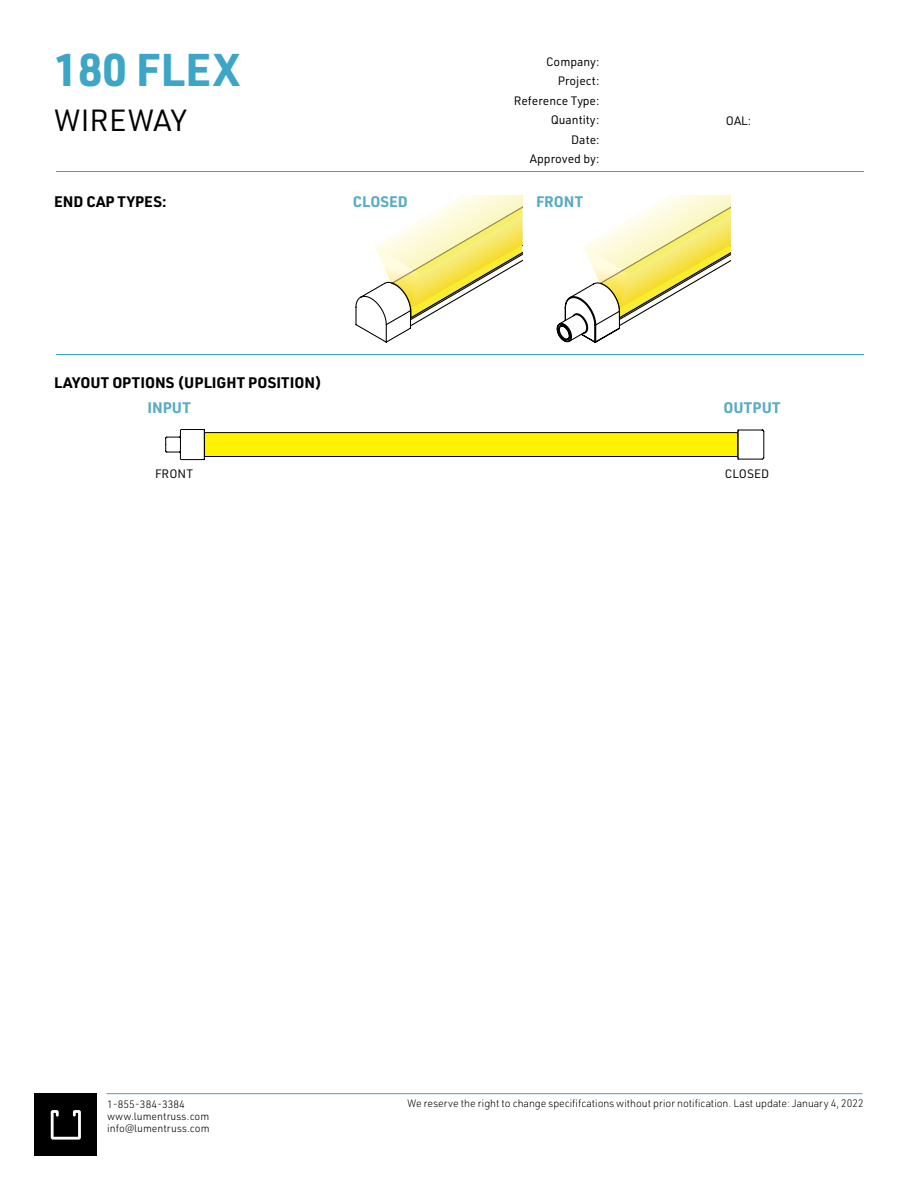
<style>
.page{position:relative;width:918px;height:1188px;background:#fff}
.page>*{position:absolute;margin:0;border:0;box-sizing:border-box;transform-origin:0 0}
.t1{font:700 45px "URWDIN";color:#3da6c6}
.t2{font:30px "URWDIN";color:#000}
.t3{font:700 15px "URWDIN";color:#000}
.t4{font:700 15px "URWDIN";letter-spacing:.01em;color:#59acc2}
.t5{font:12px/19.5px "URWDIN";color:#000;text-align:right}
.t6{font:100 10.5px "URWDIN";color:#000}
.t7{font:300 10.5px/12px "URWDIN";color:#000}
</style>
<div class="page">
<hr style="left:56px;top:171px;width:808px;height:1px;background:#3da6c6">
<hr style="left:56px;top:354px;width:808px;height:1px;background:#3da6c6">
<hr style="left:107px;top:1093px;width:756px;height:1px;background:#3da6c6">
<div style="left:34px;top:1093px;width:63px;height:63px;background:#000"></div>
<svg style="left:51px;top:1110px;width:30px;height:30px"></svg>
<svg style="left:355px;top:196px;width:167px;height:147px"></svg>
<div style="left:204px;top:432px;width:534px;height:25px;background:#fff200;border:1px solid #000101"></div>
<svg style="left:737px;top:429px;width:28px;height:31px"></svg>
<svg style="left:165px;top:429px;width:40px;height:31px"></svg>
<svg style="left:556px;top:196px;width:175px;height:147px"></svg>
<h1 class="t1" style="left:54px;top:39px;width:187px">180 FLEX</h1>
<h2 class="t2" style="left:54px;top:101px;width:134px">WIREWAY</h2>
<h3 class="t3" style="left:54px;top:191px;width:114px">END CAP TYPES:</h3>
<p class="t5" style="left:514px;top:51px;width:87px">Company:<br>Project:<br>Reference Type:<br>Quantity:<br>Date:<br>Approved by:</p>
<h3 class="t4" style="left:353px;top:191px;width:57px">CLOSED</h3>
<h3 class="t4" style="left:536px;top:191px;width:49px">FRONT</h3>
<h3 class="t3" style="left:54px;top:372px;width:270px">LAYOUT OPTIONS (UPLIGHT POSITION)</h3>
<p class="t5" style="left:726px;top:111px;width:27px">OAL:</p>
<h3 class="t4" style="left:147px;top:397px;width:45px">INPUT</h3>
<h3 class="t4" style="left:723px;top:397px;width:59px">OUTPUT</h3>
<p class="t5" style="left:155px;top:464px;width:40px">FRONT</p>
<p class="t5" style="left:725px;top:464px;width:46px">CLOSED</p>
<p class="t7" style="left:107px;top:1098px;width:104px">1-855-384-3384 www.lumentruss.com info@lumentruss.com</p>
<p class="t6" style="left:407px;top:1096px;width:458px">We reserve the right to change specififcations without prior notification. Last update: January 4, 2022</p>
</div>
